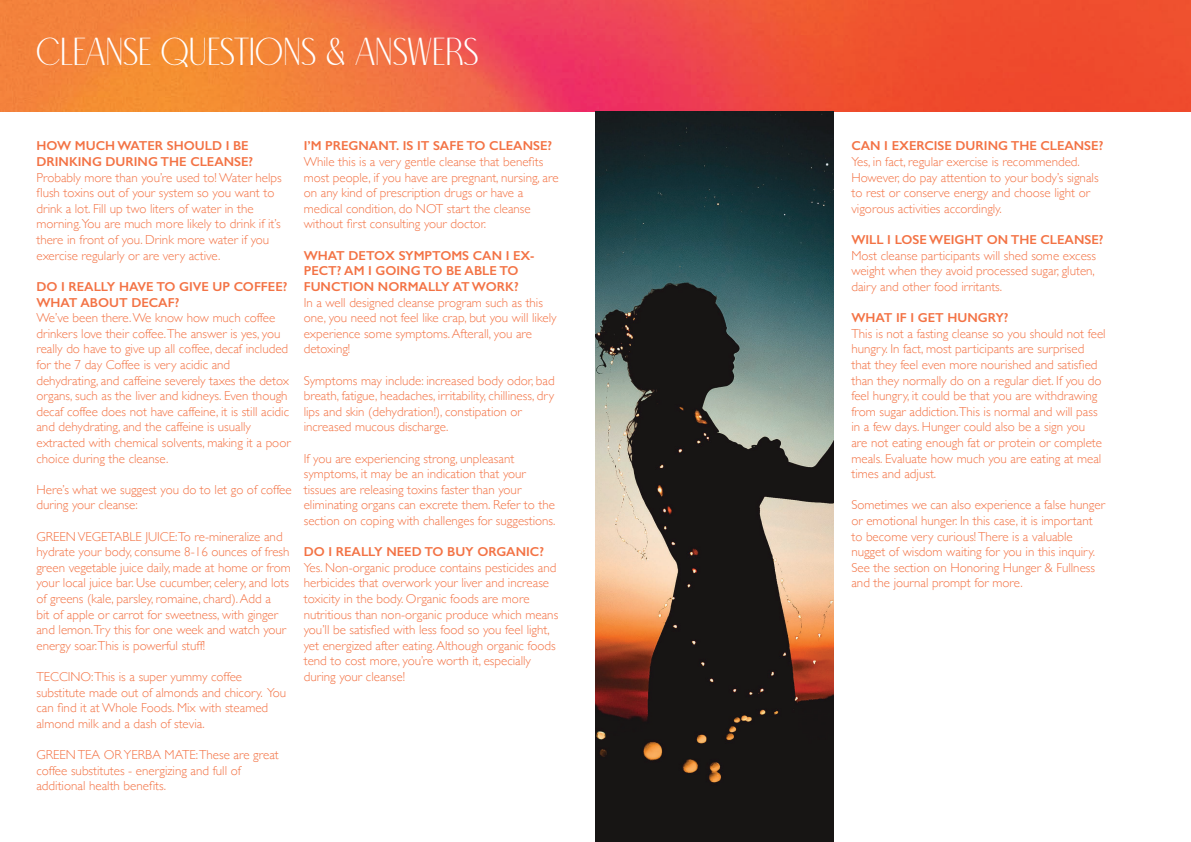
<style>
.page{position:relative;width:1191px;height:842px;background:#fff}
.page>*{position:absolute;margin:0;border:0;box-sizing:border-box;transform-origin:0 0}
.t1{font:39px "North Carossela";color:#fff}
.t2{font:300 13px/15.6px "Gill Sans";color:#f37345}
.t3{font:600 13px/15.6px "Gill Sans";color:#f37345}
</style>
<div class="page">
<img style="left:0;top:0;width:1191px;height:112px">
<img style="left:595px;top:112px;width:238px;height:730px">
<h1 class="t1" style="left:36px;top:33px;width:444px">CLEANSE QUESTIONS &amp; ANSWERS</h1>
<p class="t3" style="left:36px;top:138px;width:218px">HOW MUCH WATER SHOULD I BE<br>DRINKING DURING THE CLEANSE?</p>
<p class="t2" style="left:36px;top:169px;width:247px">Probably more than you’re used to! Water helps flush toxins out of your system so you want to drink a lot. Fill up two liters of water in the morning.You are much more likely to drink if it’s there in front of you. Drink more water if you exercise regularly or are very active.</p>
<p class="t3" style="left:36px;top:279px;width:252px">DO I REALLY HAVE TO GIVE UP COFFEE?<br>WHAT ABOUT DECAF?</p>
<p class="t2" style="left:36px;top:309px;width:256px">We’ve been there. We know how much coffee drinkers love their coffee.The answer is yes, you really do have to give up all coffee, decaf included for the 7 day Coffee is very acidic and dehydrating, and caffeine severely taxes the detox organs, such as the liver and kidneys. Even though decaf coffee does not have caffeine, it is still acidic and dehydrating, and the caffeine is usually extracted with chemical solvents, making it a poor choice during the cleanse.</p>
<p class="t2" style="left:36px;top:481px;width:257px">Here’s what we suggest you do to let go of coffee during your cleanse:</p>
<p class="t2" style="left:36px;top:528px;width:256px">GREEN VEGETABLE JUICE:To re-mineralize and hydrate your body, consume 8-16 ounces of fresh green vegetable juice daily, made at home or from your local juice bar. Use cucumber, celery, and lots of greens (kale, parsley, romaine, chard). Add a<br>bit of apple or carrot for sweetness, with ginger and lemon.Try this for one week and watch your energy soar.This is powerful stuff!</p>
<p class="t2" style="left:36px;top:668px;width:251px">TECCINO:This is a super yummy coffee substitute made out of almonds and chicory. You can find it at Whole Foods. Mix with steamed almond milk and a dash of stevia.</p>
<p class="t2" style="left:36px;top:746px;width:244px">GREEN TEA OR YERBA MATE:These are great coffee substitutes - energizing and full of additional health benefits.</p>
<p class="t3" style="left:304px;top:138px;width:250px">I’M PREGNANT. IS IT SAFE TO CLEANSE?</p>
<p class="t2" style="left:304px;top:153px;width:256px">While this is a very gentle cleanse that benefits most people, if you have are pregnant, nursing, are on any kind of prescription drugs or have a medical condition, do NOT start the cleanse without first consulting your doctor.</p>
<p class="t3" style="left:304px;top:247px;width:232px">WHAT DETOX SYMPTOMS CAN I EX-<br>PECT? AM I GOING TO BE ABLE TO<br>FUNCTION NORMALLY AT WORK?</p>
<p class="t2" style="left:304px;top:294px;width:254px">In a well designed cleanse program such as this one, you need not feel like crap, but you will likely experience some symptoms. Afterall, you are detoxing!</p>
<p class="t2" style="left:304px;top:372px;width:252px">Symptoms may include: increased body odor, bad breath, fatigue, headaches, irritability, chilliness, dry lips and skin (dehydration!), constipation or increased mucous discharge.</p>
<p class="t2" style="left:304px;top:450px;width:253px">If you are experiencing strong, unpleasant symptoms, it may be an indication that your tissues are releasing toxins faster than your eliminating organs can excrete them. Refer to the section on coping with challenges for suggestions.</p>
<p class="t3" style="left:304px;top:544px;width:242px">DO I REALLY NEED TO BUY ORGANIC?</p>
<p class="t2" style="left:304px;top:559px;width:256px">Yes. Non-organic produce contains pesticides and herbicides that overwork your liver and increase toxicity in the body. Organic foods are more nutritious than non-organic produce which means you’ll be satisfied with less food so you feel light, yet energized after eating. Although organic foods tend to cost more, you’re worth it, especially during your cleanse!</p>
<p class="t3" style="left:851px;top:138px;width:253px">CAN I EXERCISE DURING THE CLEANSE?</p>
<p class="t2" style="left:851px;top:153px;width:249px">Yes, in fact, regular exercise is recommended.<br>However, do pay attention to your body’s signals to rest or conserve energy and choose light or vigorous activities accordingly.</p>
<p class="t3" style="left:851px;top:232px;width:253px">WILL I LOSE WEIGHT ON THE CLEANSE?</p>
<p class="t2" style="left:851px;top:247px;width:246px;text-align:justify">Most cleanse participants will shed some excess weight when they avoid processed sugar, gluten, dairy and other food irritants.</p>
<p class="t3" style="left:851px;top:310px;width:159px">WHAT IF I GET HUNGRY?</p>
<p class="t2" style="left:851px;top:325px;width:256px">This is not a fasting cleanse so you should not feel hungry. In fact, most participants are surprised that they feel even more nourished and satisfied than they normally do on a regular diet. If you do feel hungry, it could be that you are withdrawing from sugar addiction.This is normal and will pass in a few days. Hunger could also be a sign you<br>are not eating enough fat or protein or complete meals. Evaluate how much you are eating at meal times and adjust.</p>
<p class="t2" style="left:851px;top:497px;width:255px">Sometimes we can also experience a false hunger or emotional hunger. In this case, it is important to become very curious! There is a valuable nugget of wisdom waiting for you in this inquiry.<br>See the section on Honoring Hunger &amp; Fullness and the journal prompt for more.</p>
</div>
